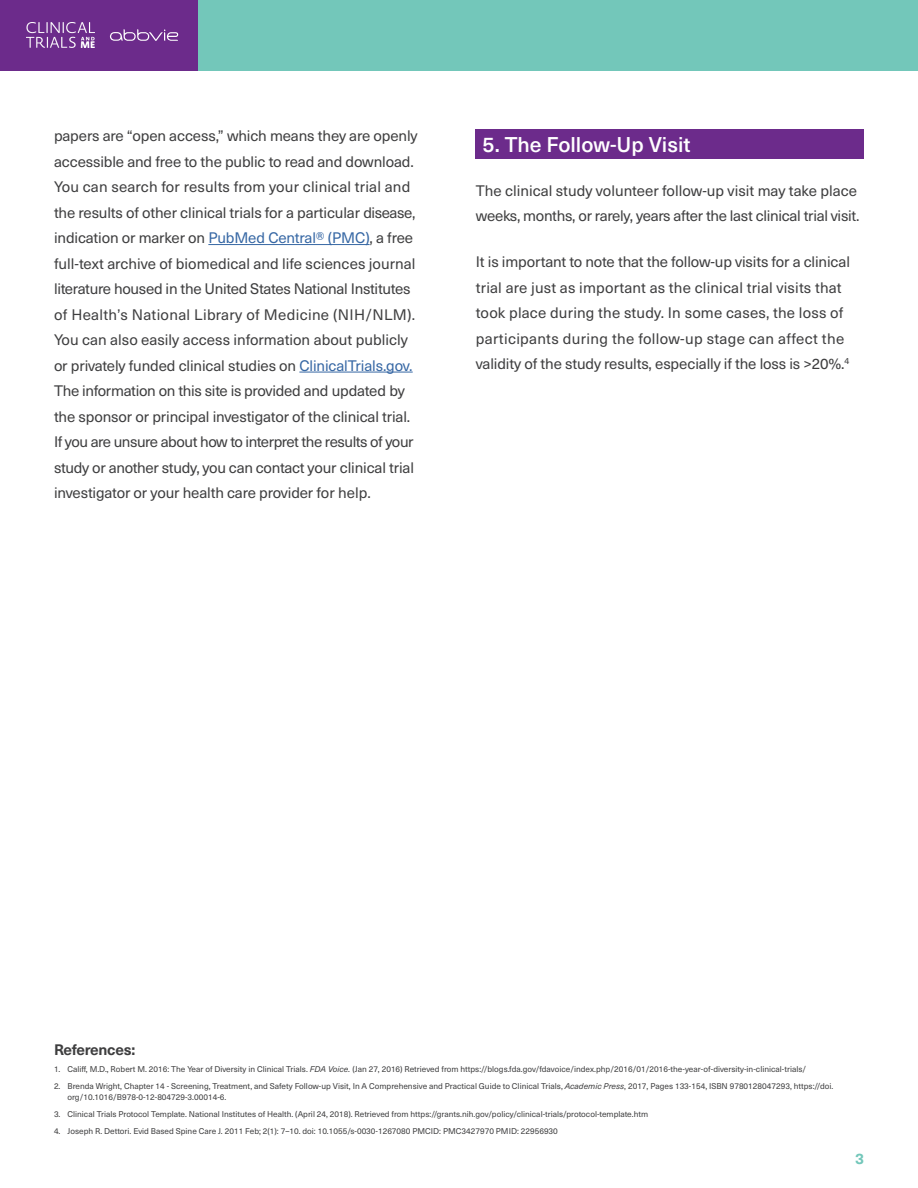
<style>
.page{position:relative;width:918px;height:1188px;background:#fff}
.page>*{position:absolute;margin:0;border:0;box-sizing:border-box;transform-origin:0 0}
.Subhead{font:500 21px "Neue Haas Unica Pro";color:#fff}
.Copy{font:15px/25.5px "Neue Haas Unica Pro";letter-spacing:-.01em;color:#3e3e3f}
.Copy-2{font:15px/25.5px "Neue Haas Unica Pro";letter-spacing:.01em;color:#3e3e3f}
.Subhead_2{font:700 15px "Neue Haas Unica Pro";letter-spacing:-.02em;color:#3e3e3f}
.t1{font:700 15px "Neue Haas Unica Pro";color:#73c7ba}
.t2{font:8.25px/10.5px "Neue Haas Unica Pro";color:#3e3e3f}
.s1{color:#3667a4}
.s2{font-style:italic}
</style>
<div class="page">
<div style="left:0;top:0;width:199px;height:70px;background:#6c2b8b"></div>
<div style="left:199px;top:0;width:719px;height:70px;background:#73c7ba"></div>
<img style="left:27px;top:22px;width:68px;height:26px">
<svg style="left:110px;top:29px;width:68px;height:12px"></svg>
<hr style="left:208px;top:244px;width:162px;height:1px;background:#3667a4">
<hr style="left:299px;top:372px;width:114px;height:1px;background:#3667a4">
<div style="left:476px;top:130px;width:388px;height:29px;background:#6c2b8b"></div>
<p class="Copy" style="left:54px;top:123px;width:365px">papers are “open access,” which means they are openly accessible and free to the public to read and download.<br>You can search for results from your clinical trial and the results of other clinical trials for a particular disease, indication or marker on <span class="s1">PubMed Central® (PMC)</span>, a free full-text archive of biomedical and life sciences journal literature housed in the United States National Institutes of Health’s National Library of Medicine (NIH/NLM).<br>You can also easily access information about publicly or privately funded clinical studies on <span class="s1">ClinicalTrials.gov.<br></span>The information on this site is provided and updated by the sponsor or principal investigator of the clinical trial.<br>If you are unsure about how to interpret the results of your study or another study, you can contact your clinical trial investigator or your health care provider for help.</p>
<p class="Subhead" style="left:483px;top:132px;width:210px">5. The Follow-Up Visit</p>
<p class="Copy" style="left:476px;top:178px;width:385px">The clinical study volunteer follow-up visit may take place weeks, months, or rarely, years after the last clinical trial visit.</p>
<p class="Copy-2" style="left:476px;top:249px;width:376px">It is important to note that the follow-up visits for a clinical trial are just as important as the clinical trial visits that took place during the study. In some cases, the loss of participants during the follow-up stage can affect the validity of the study results, especially if the loss is &gt;20%.<sup>4</sup></p>
<p class="Subhead_2" style="left:54px;top:1040px;width:83px">References:</p>
<p class="t2" style="left:54px;top:1064px;width:754px">1. Califf, M.D., Robert M. 2016: The Year of Diversity in Clinical Trials. <span class="s2">FDA Voice.</span> (Jan 27, 2016) Retrieved from https://blogs.fda.gov/fdavoice/index.php/2016/01/2016-the-year-of-diversity-in-clinical-trials/</p>
<p class="t2" style="left:68px;top:1081px;width:767px;text-indent:-14px">2. Brenda Wright, Chapter 14 - Screening, Treatment, and Safety Follow-up Visit, In A Comprehensive and Practical Guide to Clinical Trials, <span class="s2">Academic Press</span>, 2017, Pages 133-154, ISBN 9780128047293, https://doi. org/10.1016/B978-0-12-804729-3.00014-6.</p>
<p class="t2" style="left:54px;top:1109px;width:596px">3. Clinical Trials Protocol Template. National Institutes of Health. (April 24, 2018). Retrieved from https://grants.nih.gov/policy/clinical-trials/protocol-template.htm</p>
<p class="t2" style="left:54px;top:1126px;width:505px">4. Joseph R. Dettori. Evid Based Spine Care J. 2011 Feb; 2(1): 7–10. doi: 10.1055/s-0030-1267080 PMCID: PMC3427970 PMID: 22956930</p>
<p class="t1" style="left:855px;top:1149px;width:10px">3</p>
</div>
